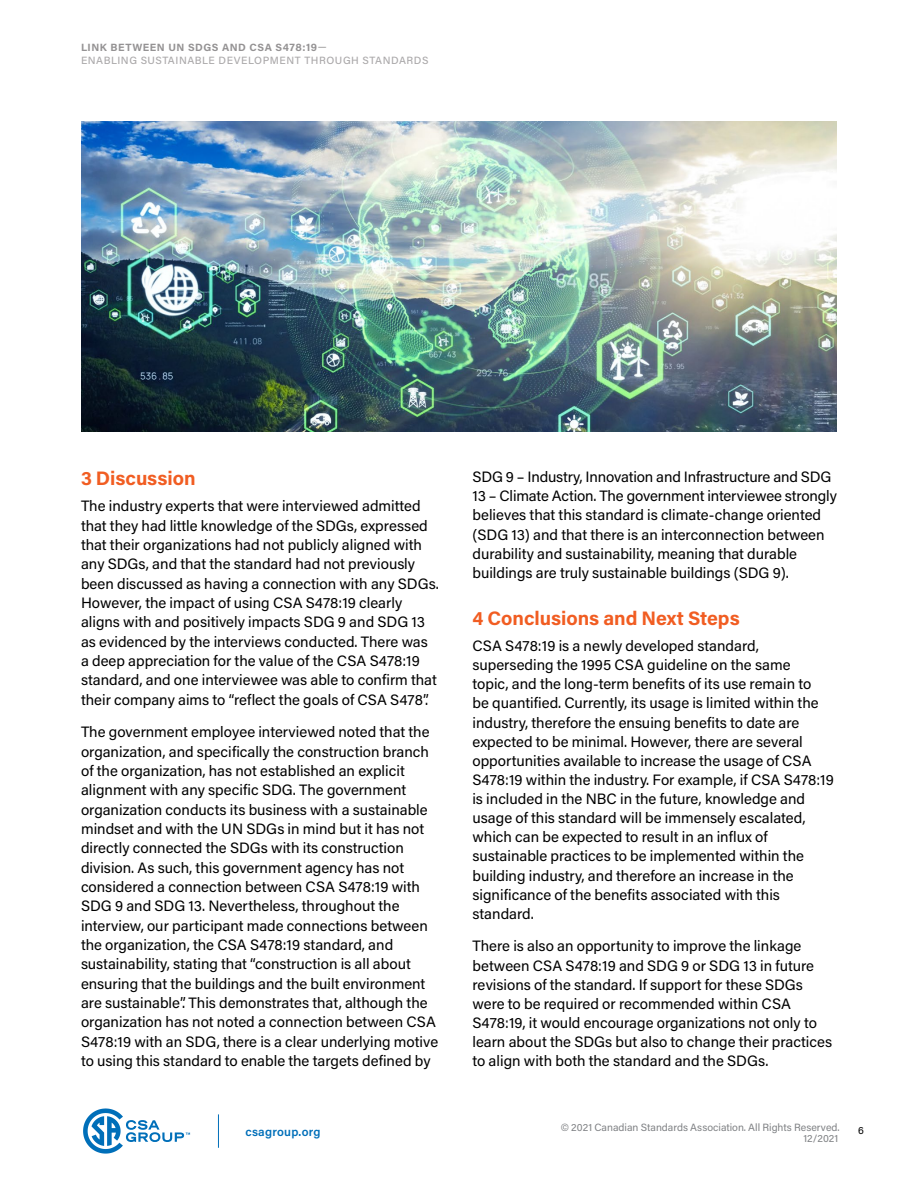
<style>
.page{position:relative;width:918px;height:1188px;background:#fff}
.page>*{position:absolute;margin:0;border:0;box-sizing:border-box;transform-origin:0 0}
.t1{font:700 19.5px "Acumin Pro";color:#f15d22}
.Body_Copy_Justified{font:15px/19.4px "Acumin Pro";color:#000}
.t2{font:600 12px "Acumin Pro";letter-spacing:.02em;color:#006fb9}
.t3{font:500 10.5px/13.5px "Acumin Pro";letter-spacing:.05em;color:#aba9aa}
.t4{font:10.5px "Acumin Pro";color:#808285}
.t5{font:10.5px "Acumin Pro";color:#000}
.s1{font-weight:700;color:#949293}
.s2{font-weight:400;color:#949293}
</style>
<div class="page">
<hr style="left:218px;top:1114px;width:1px;height:34px;background:#006fb9">
<svg style="left:83px;top:1108px;width:107px;height:46px"></svg>
<img style="left:81px;top:122px;width:756px;height:310px">
<p class="t3" style="left:81px;top:40px;width:349px"><span class="s1">LINK BETWEEN UN SDGS AND CSA S478:19</span><span class="s2">—<br></span>ENABLING SUSTAINABLE DEVELOPMENT THROUGH STANDARDS</p>
<h3 class="t1" style="left:81px;top:464px;width:116px">3 Discussion</h3>
<p class="Body_Copy_Justified" style="left:81px;top:496px;width:360px">The industry experts that were interviewed admitted that they had little knowledge of the SDGs, expressed that their organizations had not publicly aligned with any SDGs, and that the standard had not previously been discussed as having a connection with any SDGs.<br>However, the impact of using CSA S478:19 clearly aligns with and positively impacts SDG 9 and SDG 13 as evidenced by the interviews conducted. There was a deep appreciation for the value of the CSA S478:19 standard, and one interviewee was able to confirm that their company aims to “reflect the goals of CSA S478”.</p>
<p class="Body_Copy_Justified" style="left:81px;top:722px;width:359px">The government employee interviewed noted that the organization, and specifically the construction branch of the organization, has not established an explicit alignment with any specific SDG. The government organization conducts its business with a sustainable mindset and with the UN SDGs in mind but it has not directly connected the SDGs with its construction division. As such, this government agency has not considered a connection between CSA S478:19 with SDG 9 and SDG 13. Nevertheless, throughout the interview, our participant made connections between the organization, the CSA S478:19 standard, and sustainability, stating that “construction is all about ensuring that the buildings and the built environment are sustainable”. This demonstrates that, although the organization has not noted a connection between CSA S478:19 with an SDG, there is a clear underlying motive to using this standard to enable the targets defined by</p>
<p class="Body_Copy_Justified" style="left:472px;top:466px;width:366px">SDG 9 – Industry, Innovation and Infrastructure and SDG 13 – Climate Action. The government interviewee strongly believes that this standard is climate-change oriented (SDG 13) and that there is an interconnection between durability and sustainability, meaning that durable buildings are truly sustainable buildings (SDG 9).</p>
<h3 class="t1" style="left:472px;top:604px;width:269px">4 Conclusions and Next Steps</h3>
<p class="Body_Copy_Justified" style="left:472px;top:636px;width:363px">CSA S478:19 is a newly developed standard, superseding the 1995 CSA guideline on the same<br>topic, and the long-term benefits of its use remain to<br>be quantified. Currently, its usage is limited within the industry, therefore the ensuing benefits to date are expected to be minimal. However, there are several opportunities available to increase the usage of CSA S478:19 within the industry. For example, if CSA S478:19 is included in the NBC in the future, knowledge and usage of this standard will be immensely escalated, which can be expected to result in an influx of sustainable practices to be implemented within the building industry, and therefore an increase in the significance of the benefits associated with this standard.</p>
<p class="Body_Copy_Justified" style="left:472px;top:936px;width:361px">There is also an opportunity to improve the linkage between CSA S478:19 and SDG 9 or SDG 13 in future revisions of the standard. If support for these SDGs were to be required or recommended within CSA S478:19, it would encourage organizations not only to learn about the SDGs but also to change their practices to align with both the standard and the SDGs.</p>
<p class="t4" style="left:561px;top:1120px;width:280px">© 2021 Canadian Standards Association. All Rights Reserved.</p>
<p class="t2" style="left:245px;top:1124px;width:77px">csagroup.org</p>
<p class="t5" style="left:858px;top:1123px;width:7px">6</p>
<p class="t4" style="left:803px;top:1131px;width:36px">12/2021</p>
</div>
